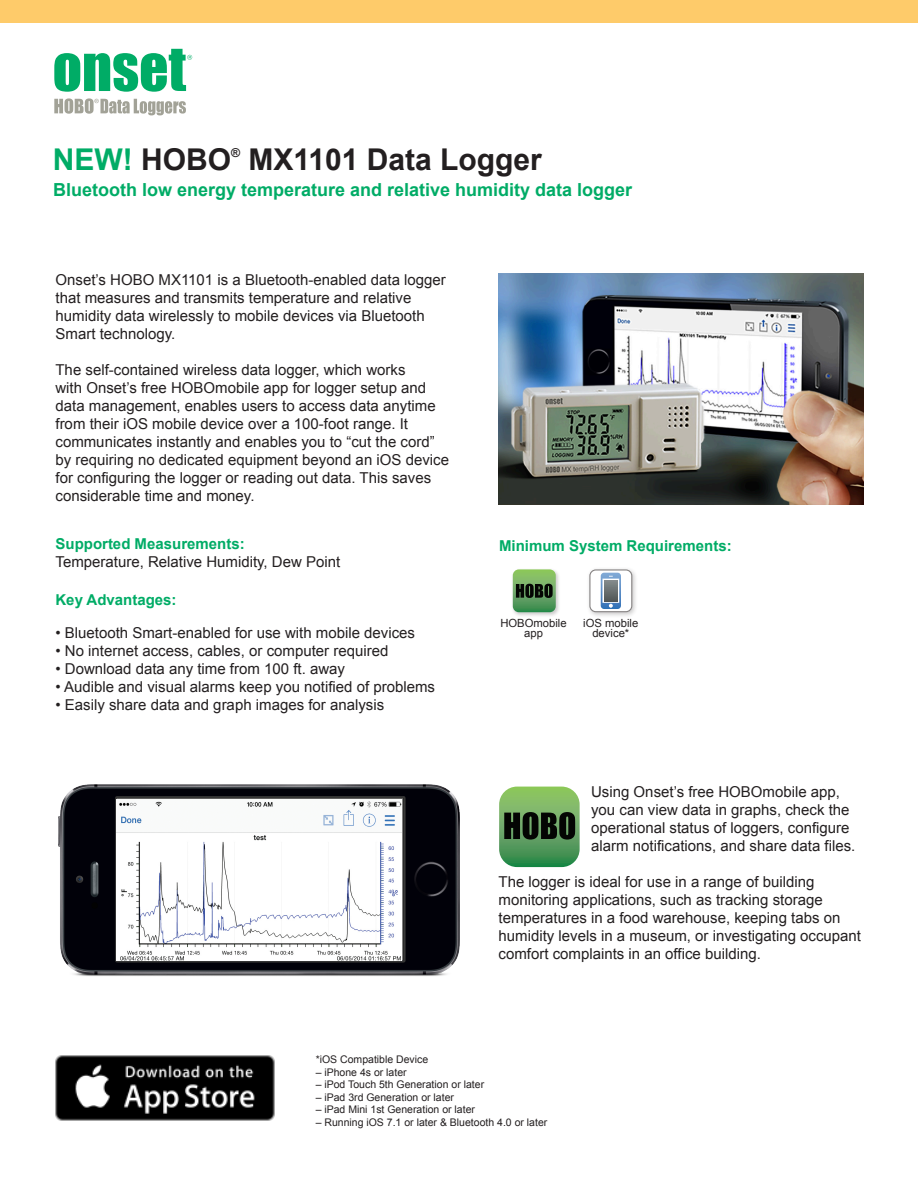
<style>
.page{position:relative;width:918px;height:1188px;background:#fff}
.page>*{position:absolute;margin:0;border:0;box-sizing:border-box;transform-origin:0 0}
.t1{font:700 30px "Arial";color:#231f20}
.t2{font:700 30px "Arial";color:#00ac66}
.t3{font:700 18px "Arial";color:#00ac66}
.t4{font:15px/18px "Arial";color:#231f20}
.t5{font:700 15px "Arial";color:#00ac66}
.t6{font:700 12.3px "Arial";color:#231f20}
.t7{font:11.25px/10.5px "Arial";color:#231f20;text-align:center}
.t8{font:10.5px "Arial";color:#231f20}
.s1{color:#231f20}
</style>
<div class="page">
<div style="left:0;top:0;width:918px;height:22px;background:#fecb6a"></div>
<img style="left:499px;top:274px;width:365px;height:230px">
<img style="left:58px;top:784px;width:402px;height:192px">
<img style="left:117px;top:799px;width:285px;height:162px">
<div style="left:586px;top:566px;width:53px;height:52px;background:#231f20;opacity:.24"></div>
<div style="left:590px;top:570px;width:42px;height:42px;background:#fff;border-radius:6px"></div>
<div style="left:589px;top:569px;width:43px;height:43px;border:1px solid #858282;border-radius:6px"></div>
<svg style="left:601px;top:573px;width:20px;height:36px"></svg>
<svg style="left:604px;top:580px;width:13px;height:21px"></svg>
<svg style="left:54px;top:49px;width:138px;height:43px"></svg>
<svg style="left:54px;top:98px;width:132px;height:17px"></svg>
<div style="left:511px;top:567px;width:50px;height:51px;background:#231f20;opacity:.24"></div>
<svg style="left:513px;top:569px;width:43px;height:43px;background:#588950"></svg>
<img style="left:56px;top:1055px;width:218px;height:66px">
<svg style="left:499px;top:787px;width:81px;height:80px;background:#568751"></svg>
<p class="t2" style="left:53px;top:142px;width:180px">NEW! <span class="s1">HOBO</span></p>
<p class="t6" style="left:231px;top:145px;width:11px">®</p>
<p class="t1" style="left:248px;top:142px;width:295px">MX1101 Data Logger</p>
<p class="t3" style="left:53px;top:179px;width:580px">Bluetooth low energy temperature and relative humidity data logger</p>
<p class="t4" style="left:56px;top:270px;width:392px">Onset’s HOBO MX1101 is a Bluetooth-enabled data logger that measures and transmits temperature and relative humidity data wirelessly to mobile devices via Bluetooth Smart technology.</p>
<p class="t4" style="left:56px;top:360px;width:395px">The self-contained wireless data logger, which works<br>with Onset’s free HOBOmobile app for logger setup and data management, enables users to access data anytime from their iOS mobile device over a 100-foot range. It communicates instantly and enables you to “cut the cord” by requiring no dedicated equipment beyond an iOS device for configuring the logger or reading out data. This saves considerable time and money.</p>
<p class="t5" style="left:56px;top:535px;width:191px">Supported Measurements:</p>
<p class="t4" style="left:56px;top:552px;width:286px">Temperature, Relative Humidity, Dew Point</p>
<p class="t5" style="left:56px;top:592px;width:123px">Key Advantages:</p>
<p class="t4" style="left:56px;top:624px;width:361px">• Bluetooth Smart-enabled for use with mobile devices</p>
<p class="t4" style="left:56px;top:642px;width:334px">• No internet access, cables, or computer required</p>
<p class="t4" style="left:56px;top:660px;width:291px">• Download data any time from 100 ft. away</p>
<p class="t4" style="left:56px;top:678px;width:381px">• Audible and visual alarms keep you notified of problems</p>
<p class="t4" style="left:56px;top:696px;width:330px">• Easily share data and graph images for analysis</p>
<p class="t5" style="left:499px;top:538px;width:234px">Minimum System Requirements:</p>
<p class="t7" style="left:500px;top:617px;width:68px">HOBOmobile app</p>
<p class="t7" style="left:583px;top:617px;width:57px">iOS mobile</p>
<p class="t7" style="left:592px;top:628px;width:38px">device*</p>
<p class="t4" style="left:591px;top:783px;width:266px">Using Onset’s free HOBOmobile app, you can view data in graphs, check the operational status of loggers, configure alarm notifications, and share data files.</p>
<p class="t4" style="left:499px;top:873px;width:364px">The logger is ideal for use in a range of building monitoring applications, such as tracking storage temperatures in a food warehouse, keeping tabs on humidity levels in a museum, or investigating occupant comfort complaints in an office building.</p>
<p class="t8" style="left:316px;top:1053px;width:114px">*iOS Compatible Device</p>
<p class="t8" style="left:316px;top:1066px;width:93px">– iPhone 4s or later</p>
<p class="t8" style="left:316px;top:1079px;width:170px">– iPod Touch 5th Generation or later</p>
<p class="t8" style="left:316px;top:1091px;width:140px">– iPad 3rd Generation or later</p>
<p class="t8" style="left:316px;top:1104px;width:161px">– iPad Mini 1st Generation or later</p>
<p class="t8" style="left:316px;top:1116px;width:233px">– Running iOS 7.1 or later &amp; Bluetooth 4.0 or later</p>
</div>
